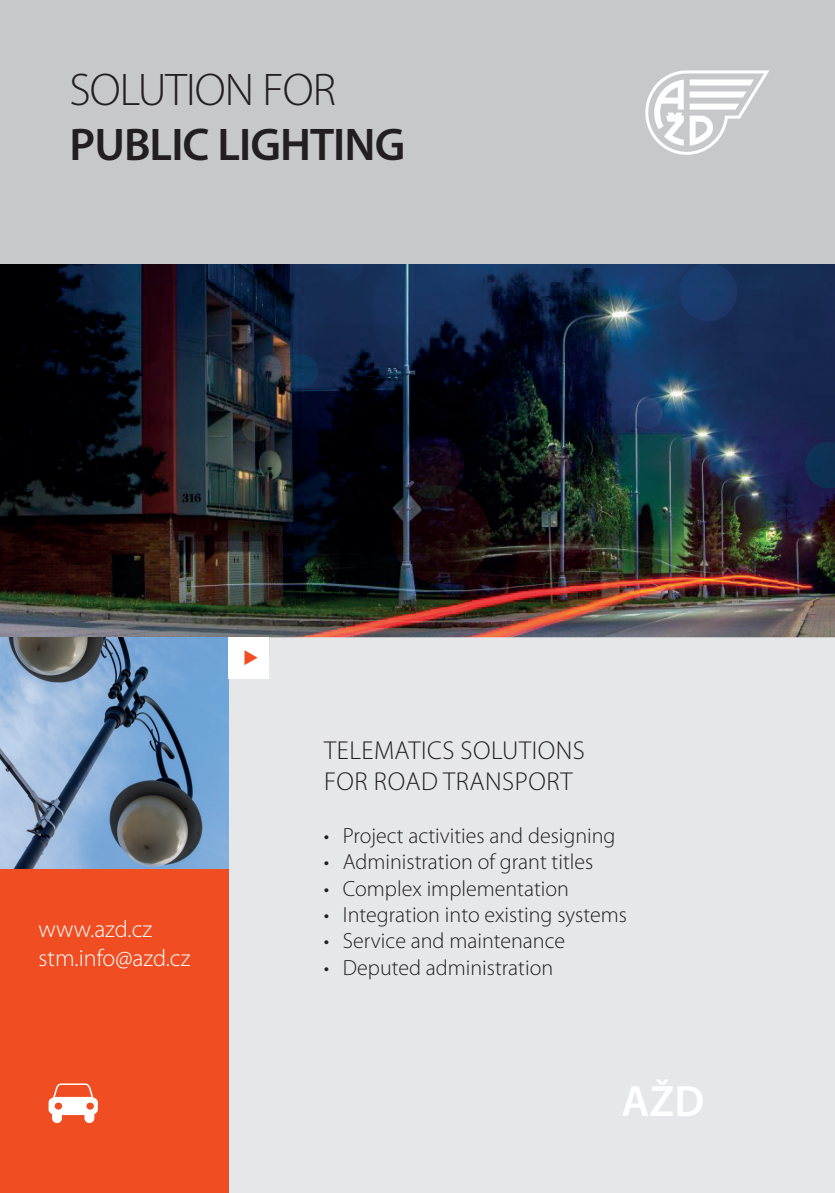
<style>
.page{position:relative;width:835px;height:1193px;background:#fff}
.page>*{position:absolute;margin:0;border:0;box-sizing:border-box;transform-origin:0 0}
.t1{font:600 46px "Myriad Pro";letter-spacing:-.02em;color:#231f20}
.t2{font:300 46px "Myriad Pro";letter-spacing:-.02em;color:#231f20}
.t3{font:600 44px "Myriad Pro";color:#fff}
.t4{font:300 26px/31.2px "Myriad Pro";letter-spacing:.02em;color:#231f20}
.t5{font:300 24px/28.8px "Myriad Pro";color:#fff}
.t6{font:300 22px "Myriad Pro";color:#231f20}
</style>
<div class="page">
<div style="left:0;top:0;width:835px;height:273px;background:#c7c8ca"></div>
<img style="left:0;top:264px;width:835px;height:373px">
<div style="left:229px;top:637px;width:606px;height:556px;background:#e6e7e9"></div>
<div style="left:0;top:868px;width:229px;height:325px;background:#f04d22"></div>
<img style="left:0;top:637px;width:229px;height:231px">
<svg style="left:49px;top:1083px;width:49px;height:40px"></svg>
<svg style="left:645px;top:70px;width:124px;height:85px"></svg>
<svg style="left:229px;top:637px;width:40px;height:41px"></svg>
<h1 class="t2" style="left:70px;top:64px;width:268px">SOLUTION FOR</h1>
<h1 class="t1" style="left:70px;top:115px;width:337px">PUBLIC LIGHTING</h1>
<p class="t5" style="left:39px;top:915px;width:153px">www.azd.cz stm.info@azd.cz</p>
<p class="t4" style="left:324px;top:735px;width:262px">TELEMATICS SOLUTIONS<br>FOR ROAD TRANSPORT</p>
<p class="t6" style="left:324px;top:823px;width:293px">• Project activities and designing</p>
<p class="t6" style="left:324px;top:850px;width:271px">• Administration of grant titles</p>
<p class="t6" style="left:324px;top:876px;width:247px">• Complex implementation</p>
<p class="t6" style="left:324px;top:902px;width:305px">• Integration into existing systems</p>
<p class="t6" style="left:324px;top:929px;width:243px">• Service and maintenance</p>
<p class="t6" style="left:324px;top:955px;width:231px">• Deputed administration</p>
<h2 class="t3" style="left:621px;top:1073px;width:84px">AŽD</h2>
</div>
